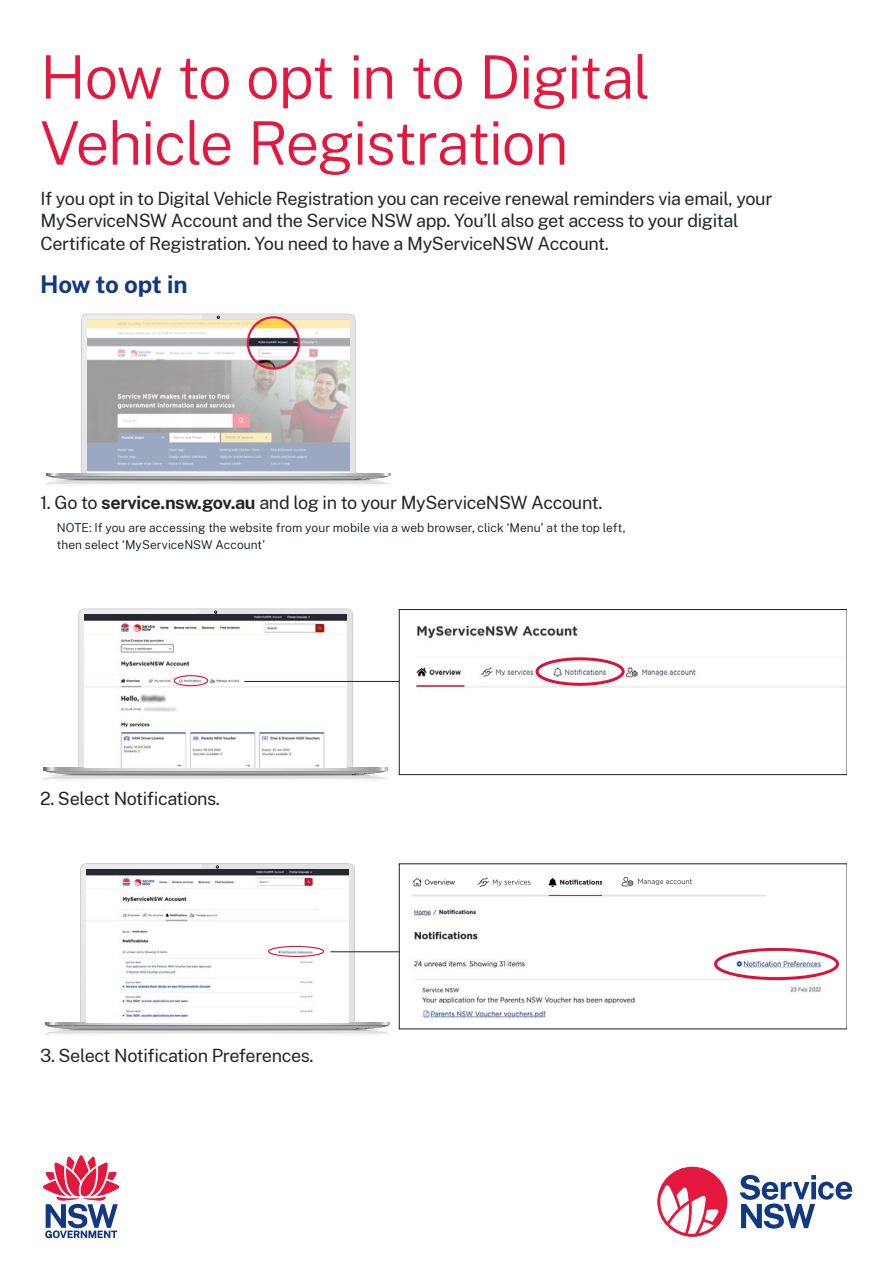
<style>
.page{position:relative;width:893px;height:1263px;background:#fff}
.page>*{position:absolute;margin:0;border:0;box-sizing:border-box;transform-origin:0 0}
.t1{font:300 60px/66px "Public Sans";letter-spacing:-.03em;color:#e4183e}
.t2{font:700 24px "Public Sans";letter-spacing:-.01em;color:#113880}
.t3{font:18px/22.5px "Public Sans";letter-spacing:-.02em;color:#22272b}
.t4{font:300 12px/16.5px "Public Sans";letter-spacing:.005em;color:#0b1614}
.s1{font-weight:700}
</style>
<div class="page">
<svg style="left:43px;top:1155px;width:76px;height:83px"></svg>
<div style="left:657px;top:1167px;width:70px;height:70px;background:#e4183e;border-radius:50%"></div>
<svg style="left:660px;top:1185px;width:58px;height:49px"></svg>
<svg style="left:740px;top:1175px;width:112px;height:53px"></svg>
<hr style="left:44px;top:779px;width:344px;height:2px;background:#fbfbfb">
<svg style="left:43px;top:608px;width:345px;height:171px"></svg>
<img style="left:84px;top:615px;width:263px;height:6px">
<img style="left:84px;top:621px;width:263px;height:147px">
<div style="left:174px;top:675px;width:34px;height:11px;border:1px solid #d7153a;border-radius:50%"></div>
<hr style="left:244px;top:681px;width:155px;height:1px;background:#231f20">
<svg style="left:399px;top:609px;width:447px;height:166px"></svg>
<hr style="left:46px;top:484px;width:344px;height:2px;background:#fbfbfb">
<svg style="left:46px;top:314px;width:345px;height:170px"></svg>
<img style="left:87px;top:320px;width:262px;height:153px">
<img style="left:248px;top:320px;width:51px;height:49px">
<div style="left:247px;top:316px;width:53px;height:54px;border:2px solid #e4183e;border-radius:50%"></div>
<hr style="left:46px;top:1033px;width:343px;height:2px;background:#f1f1f1">
<svg style="left:45px;top:863px;width:345px;height:170px"></svg>
<img style="left:86px;top:869px;width:263px;height:153px">
<img style="left:86px;top:875px;width:263px;height:143px">
<div style="left:268px;top:946px;width:56px;height:11px;border:1px solid #d7153a;border-radius:50%"></div>
<hr style="left:330px;top:951px;width:69px;height:1px;background:#231f20">
<svg style="left:399px;top:863px;width:447px;height:166px"></svg>
<p class="t1" style="left:41px;top:42px;width:612px">How to opt in to Digital<br>Vehicle Registration</p>
<p class="t1" style="left:41px;top:108px;width:530px">Vehicle Re i tration</p>
<p class="t1" style="left:41px;top:108px;width:530px">Vehicle Re i tration</p>
<p class="t3" style="left:41px;top:187px;width:733px">If you opt in to Digital Vehicle Registration you can receive renewal reminders via email, your<br>MyServiceNSW Account and the Service NSW app. You’ll also get access to your digital<br>Certificate of Registration. You need to have a MyServiceNSW Account.</p>
<p class="t3" style="left:57px;top:209px;width:480px">yS rv ceNSW c oun nd th S rv ce NSW a p. Yo l also</p>
<p class="t3" style="left:559px;top:209px;width:182px">t acce s o y ur digital</p>
<p class="t3" style="left:57px;top:209px;width:480px">yS rv ceNSW c oun nd th S rv ce NSW a p. Yo l also</p>
<p class="t3" style="left:559px;top:209px;width:182px">t acce s o y ur digital</p>
<p class="t2" style="left:41px;top:267px;width:149px">How to opt in</p>
<p class="t3" style="left:41px;top:491px;width:564px">1. Go to <span class="s1">service.nsw.gov.au</span> and log in to your MyServiceNSW Account.</p>
<p class="t4" style="left:58px;top:519px;width:570px">NOTE: If you are accessing the website from your mobile via a web browser, click ‘Menu’ at the top left, then select ‘MyServiceNSW Account’</p>
<p class="t4" style="left:58px;top:536px;width:20px">the</p>
<p class="t4" style="left:92px;top:536px;width:168px">el ct ‘M e i eNSW A coun</p>
<p class="t4" style="left:58px;top:536px;width:20px">the</p>
<p class="t4" style="left:92px;top:536px;width:168px">el ct ‘M e i eNSW A coun</p>
<p class="t3" style="left:41px;top:787px;width:181px">2. Select Notifications.</p>
<p class="t3" style="left:41px;top:1044px;width:275px">3. Select Notification Preferences.</p>
</div>
